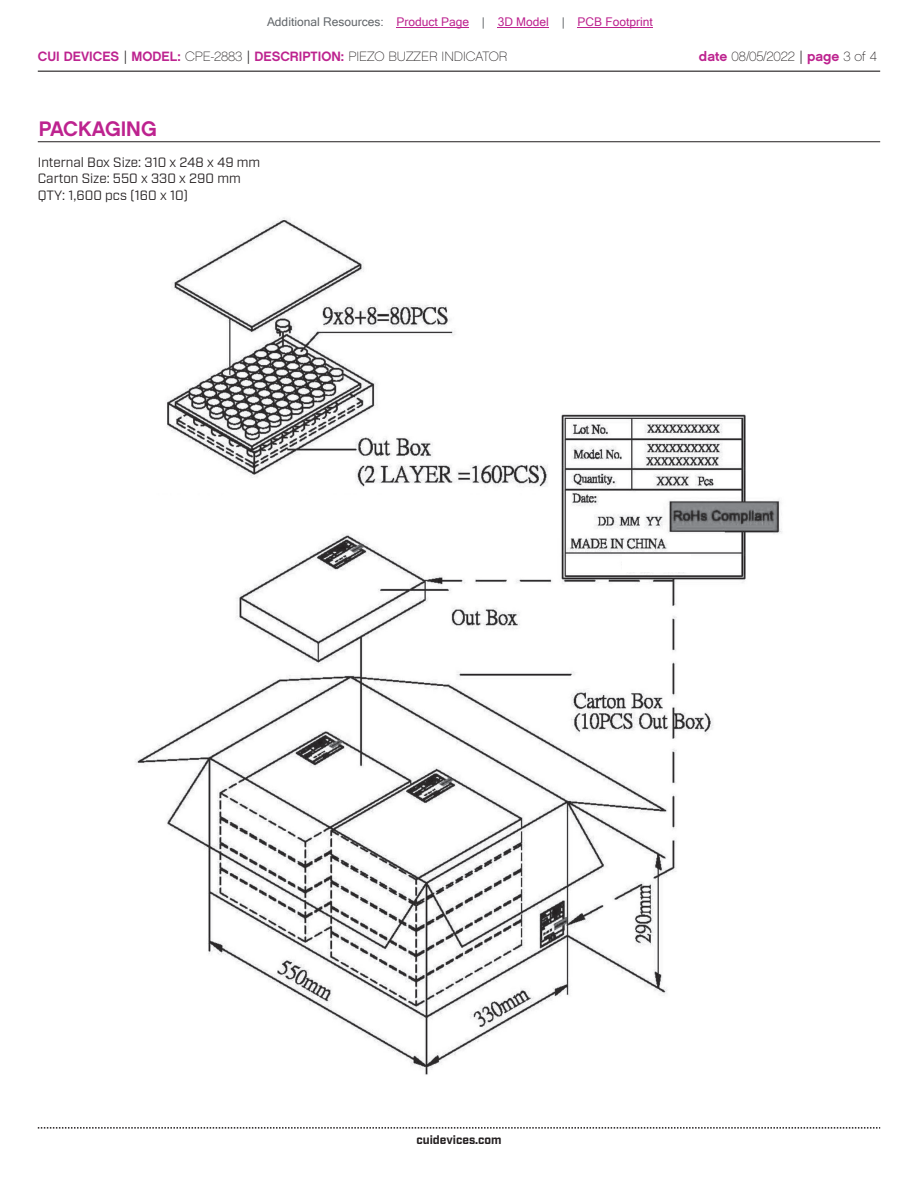
<style>
.page{position:relative;width:918px;height:1188px;background:#fff}
.page>*{position:absolute;margin:0;border:0;box-sizing:border-box;transform-origin:0 0}
.t1{font:21px "Chalet New York Nineteen Sixty";color:#bd238f}
.t2{font:13.5px/16.2px "Industry";color:#231f20}
.t3{font:13.5px "Chalet New York Nineteen Sixty";color:#bd238f}
.t4{font:13.5px "Chalet Paris Nineteen Sixty";letter-spacing:-.005em;color:#231f20}
.t5{font:12px "Microsoft Sans Serif";color:#bd238f}
.t6{font:700 12px "Industry";color:#231f20}
.s1{color:#63676b}
.s2{font-family:"Industry";color:#231f20}
.s3{font-family:"Chalet Paris Nineteen Sixty";color:#231f20}
.s4{font-family:"Chalet New York Nineteen Sixty";color:#bd238f}
.s5{font-family:"Industry"}
</style>
<div class="page">
<hr style="left:38px;top:71px;width:842px;height:1px;background:#231f20">
<svg style="left:38px;top:1127px;width:842px;height:2px"></svg>
<img style="left:135px;top:217px;width:647px;height:858px">
<div style="left:623px;top:555px;width:68px;height:17px;background:#fff"></div>
<hr style="left:38px;top:141px;width:842px;height:1px;background:#231f20">
<hr style="left:397px;top:27px;width:72px;height:1px;background:#bd238f">
<hr style="left:498px;top:27px;width:51px;height:1px;background:#bd238f">
<hr style="left:578px;top:27px;width:75px;height:1px;background:#bd238f">
<p class="t5" style="left:267px;top:15px;width:387px"><span class="s1">Additional Resources:</span> Product Page <span class="s1">|</span> 3D Model <span class="s1">|</span> PCB Footprint</p>
<p class="t3" style="left:38px;top:47px;width:471px">CUI DEVICES <span class="s2">|</span> MODEL: <span class="s3">CPE-2883</span> <span class="s2">|</span> DESCRIPTION: <span class="s3">PIEZO BUZZER INDICATOR</span></p>
<p class="t4" style="left:699px;top:48px;width:180px"><span class="s4">date</span> 08/05/2022 <span class="s5">|</span> <span class="s4">page</span> 3 of 4</p>
<h1 class="t1" style="left:39px;top:115px;width:119px">PACKAGING</h1>
<p class="t2" style="left:38px;top:155px;width:224px">Internal Box Size: 310 x 248 x 49 mm<br>Carton Size: 550 x 330 x 290 mm<br>QTY: 1,600 pcs (160 x 10)</p>
<p class="t6" style="left:416px;top:1132px;width:87px">cuidevices.com</p>
</div>
